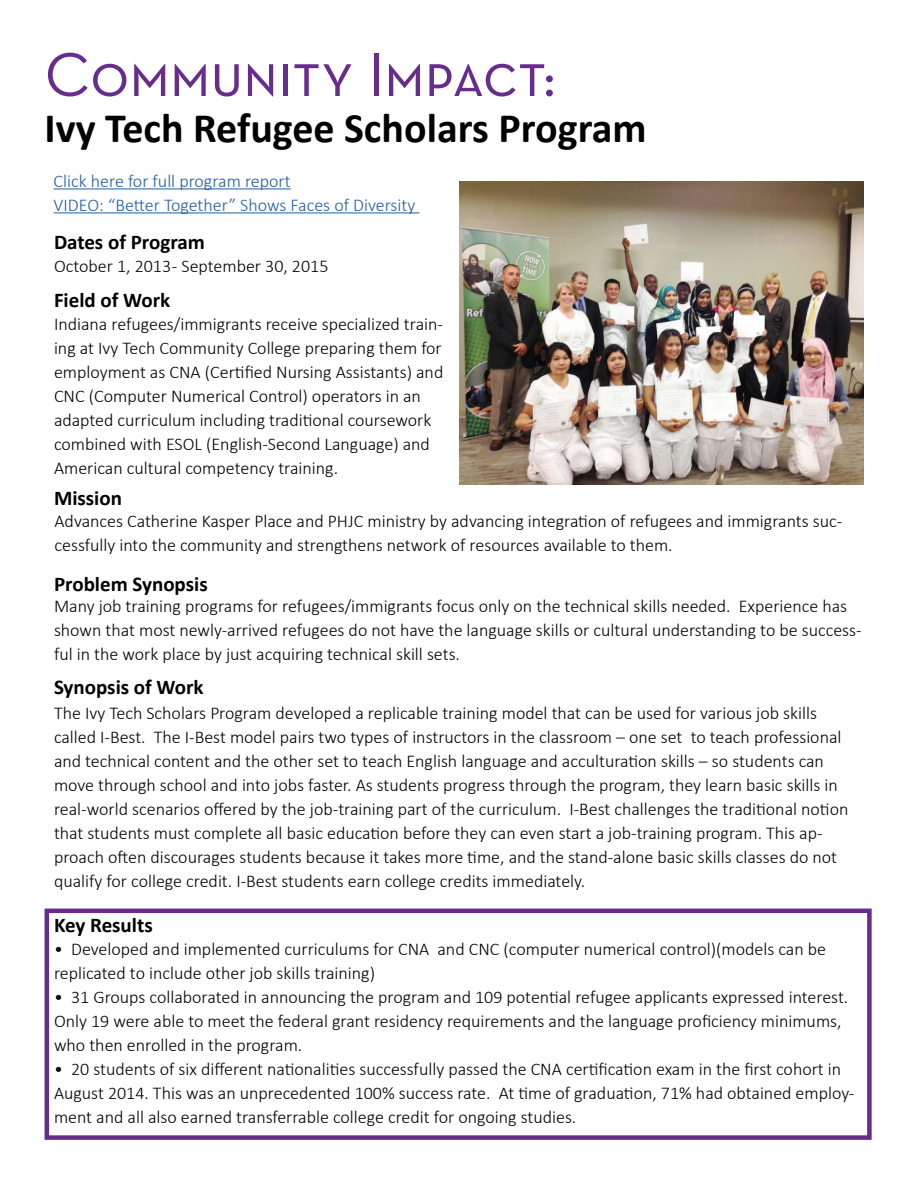
<style>
.page{position:relative;width:918px;height:1188px;background:#fff}
.page>*{position:absolute;margin:0;border:0;box-sizing:border-box;transform-origin:0 0}
.t1{font:63px "Neutra Text Book SC";color:#682c8e}
.t2{font:700 42px "Calibri";color:#000}
.t3{font:700 21px "Calibri";color:#000}
.t4{font:300 18px/24px "Calibri";color:#000}
.t5{font:300 18px/24px "Calibri";color:#215e9e}
</style>
<div class="page">
<img style="left:460px;top:181px;width:404px;height:304px">
<div style="left:45px;top:909px;width:827px;height:231px;border:4px solid #682c8e"></div>
<hr style="left:54px;top:188px;width:237px;height:1px;background:#215e9e">
<hr style="left:54px;top:212px;width:365px;height:1px;background:#215e9e">
<h1 class="t1" style="left:45px;top:36px;width:513px">Community Impact:</h1>
<h2 class="t2" style="left:45px;top:101px;width:604px">Ivy Tech Refugee Scholars Program</h2>
<p class="t5" style="left:54px;top:168px;width:363px">Click here for full program report<br>VIDEO: “Better Together” Shows Faces of Diversity</p>
<p class="t3" style="left:54px;top:228px;width:152px">Dates of Program</p>
<p class="t4" style="left:54px;top:254px;width:276px">October 1, 2013 - September 30, 2015</p>
<p class="t3" style="left:54px;top:287px;width:118px">Field of Work</p>
<p class="t4" style="left:54px;top:312px;width:391px">Indiana refugees/immigrants receive specialized train&shy;ing at Ivy Tech Community College preparing them for employment as CNA (Certified Nursing Assistants) and CNC (Computer Numerical Control) operators in an adapted curriculum including traditional coursework combined with ESOL (English-Second Language) and American cultural competency training.</p>
<p class="t3" style="left:54px;top:485px;width:70px">Mission</p>
<p class="t4" style="left:55px;top:509px;width:789px">Advances Catherine Kasper Place and PHJC ministry by advancing integration of refugees and immigrants suc&shy;cessfully into the community and strengthens network of resources available to them.</p>
<p class="t3" style="left:54px;top:570px;width:155px">Problem Synopsis</p>
<p class="t4" style="left:54px;top:594px;width:809px">Many job training programs for refugees/immigrants focus only on the technical skills needed. Experience has shown that most newly-arrived refugees do not have the language skills or cultural understanding to be success&shy;ful in the work place by just acquiring technical skill sets.</p>
<p class="t3" style="left:54px;top:674px;width:151px">Synopsis of Work</p>
<p class="t4" style="left:54px;top:701px;width:796px">The Ivy Tech Scholars Program developed a replicable training model that can be used for various job skills called I-Best. The I-Best model pairs two types of instructors in the classroom – one set to teach professional and technical content and the other set to teach English language and acculturation skills – so students can move through school and into jobs faster. As students progress through the program, they learn basic skills in real-world scenarios offered by the job-training part of the curriculum. I-Best challenges the traditional notion that students must complete all basic education before they can even start a job-training program. This ap&shy;proach often discourages students because it takes more time, and the stand-alone basic skills classes do not qualify for college credit. I-Best students earn college credits immediately.</p>
<p class="t3" style="left:54px;top:912px;width:100px">Key Results</p>
<p class="t4" style="left:54px;top:937px;width:774px">• Developed and implemented curriculums for CNA and CNC (computer numerical control)(models can be replicated to include other job skills training)</p>
<p class="t4" style="left:54px;top:985px;width:796px">• 31 Groups collaborated in announcing the program and 109 potential refugee applicants expressed interest.<br>Only 19 were able to meet the federal grant residency requirements and the language proficiency minimums, who then enrolled in the program.</p>
<p class="t4" style="left:54px;top:1057px;width:802px">• 20 students of six different nationalities successfully passed the CNA certification exam in the first cohort in<br>August 2014. This was an unprecedented 100% success rate. At time of graduation, 71% had obtained employ&shy;ment and all also earned transferrable college credit for ongoing studies.</p>
</div>
